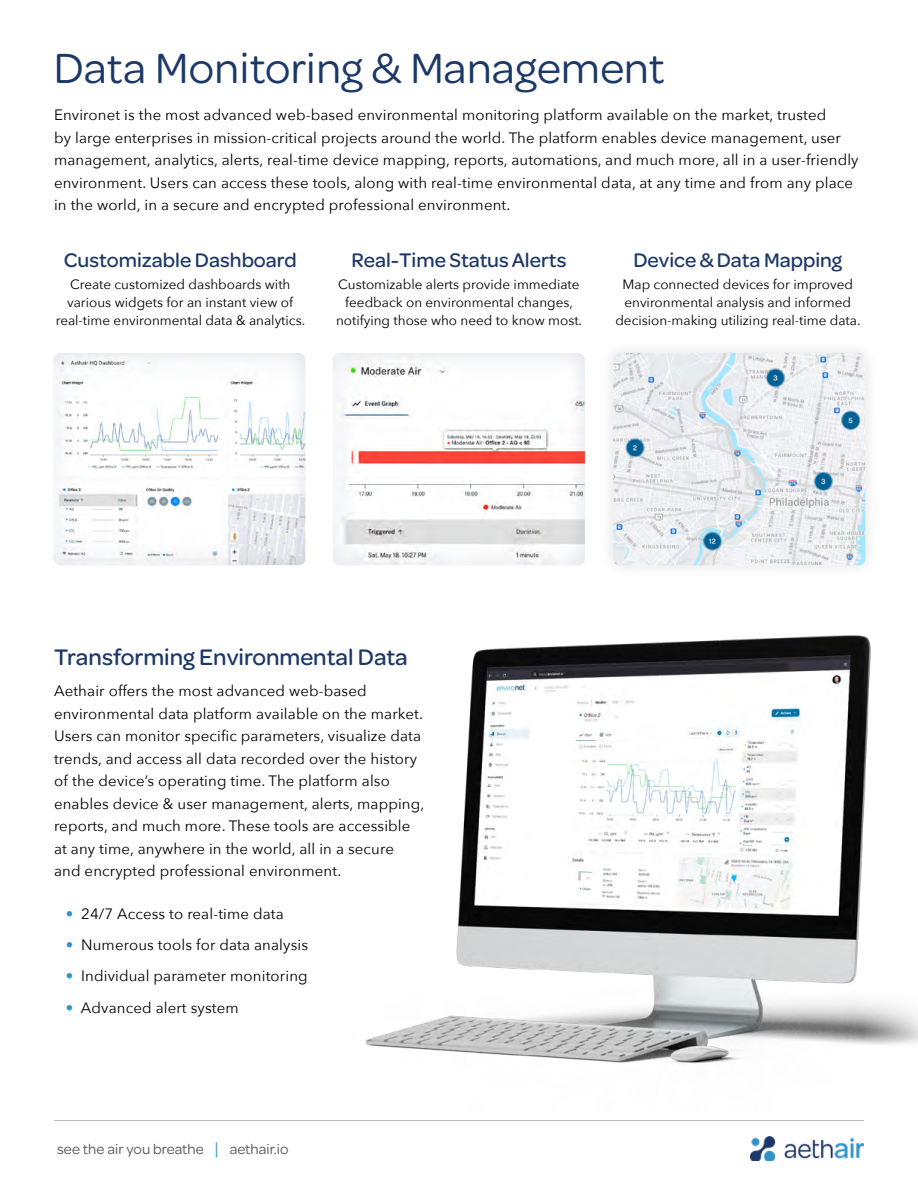
<style>
.page{position:relative;width:918px;height:1188px;background:#fff}
.page>*{position:absolute;margin:0;border:0;box-sizing:border-box;transform-origin:0 0}
.t1{font:45px "Omnes VF";letter-spacing:.01em;color:#1c3868}
.t2{font:500 24px "Omnes";color:#1c3868}
.t3{font:500 21px "Omnes";color:#1c3868}
.t4{font:15px/22.5px "Avenir Next";letter-spacing:.01em;color:#000}
.t5{font:15px "Omnes VF";letter-spacing:.005em;color:#58595b}
.t6{font:13.5px/18px "Avenir Next";color:#000;text-align:center}
.s1{color:#3193c9}
.s2{font-size:18px;color:#3193c9}
</style>
<div class="page">
<img style="left:365px;top:636px;width:553px;height:428px">
<div style="left:598px;top:338px;width:282px;height:242px;background:#fbfbfb"></div>
<img style="left:613px;top:353px;width:252px;height:212px">
<div style="left:41px;top:344px;width:277px;height:222px;background:#1c3868;opacity:.08"></div>
<div style="left:320px;top:344px;width:277px;height:222px;background:#1c3868;opacity:.08"></div>
<img style="left:751px;top:1136px;width:113px;height:25px">
<hr style="left:54px;top:1120px;width:810px;height:1px;background:#bfbfbf">
<h1 class="t1" style="left:54px;top:38px;width:612px">Data Monitoring &amp; Management</h1>
<p class="t4" style="left:54px;top:103px;width:806px">Environet is the most advanced web-based environmental monitoring platform available on the market, trusted<br>by large enterprises in mission-critical projects around the world. The platform enables device management, user management, analytics, alerts, real-time device mapping, reports, automations, and much more, all in a user-friendly environment. Users can access these tools, along with real-time environmental data, at any time and from any place in the world, in a secure and encrypted professional environment.</p>
<h3 class="t3" style="left:64px;top:245px;width:234px">Customizable Dashboard</h3>
<p class="t6" style="left:56px;top:275px;width:251px">Create customized dashboards with various widgets for an instant view of real-time environmental data &amp; analytics.</p>
<h3 class="t3" style="left:351px;top:245px;width:217px">Real-Time Status Alerts</h3>
<p class="t6" style="left:336px;top:275px;width:248px">Customizable alerts provide immediate feedback on environmental changes, notifying those who need to know most.</p>
<h3 class="t3" style="left:633px;top:245px;width:210px">Device &amp; Data Mapping</h3>
<p class="t6" style="left:615px;top:275px;width:247px">Map connected devices for improved environmental analysis and informed decision-making utilizing real-time data.</p>
<h2 class="t2" style="left:54px;top:641px;width:355px">Transforming Environmental Data</h2>
<p class="t4" style="left:54px;top:679px;width:372px">Aethair offers the most advanced web-based environmental data platform available on the market.<br>Users can monitor specific parameters, visualize data trends, and access all data recorded over the history of the device’s operating time. The platform also enables device &amp; user management, alerts, mapping, reports, and much more. These tools are accessible at any time, anywhere in the world, all in a secure and encrypted professional environment.</p>
<p class="t4" style="left:66px;top:902px;width:220px"><span class="s1">•</span> 24/7 Access to real-time data</p>
<p class="t4" style="left:66px;top:933px;width:244px"><span class="s1">•</span> Numerous tools for data analysis</p>
<p class="t4" style="left:66px;top:964px;width:243px"><span class="s1">•</span> Individual parameter monitoring</p>
<p class="t4" style="left:66px;top:995px;width:174px"><span class="s1">•</span> Advanced alert system</p>
<p class="t5" style="left:57px;top:1138px;width:233px">see the air you breathe <span class="s2">|</span> aethair.io</p>
</div>
